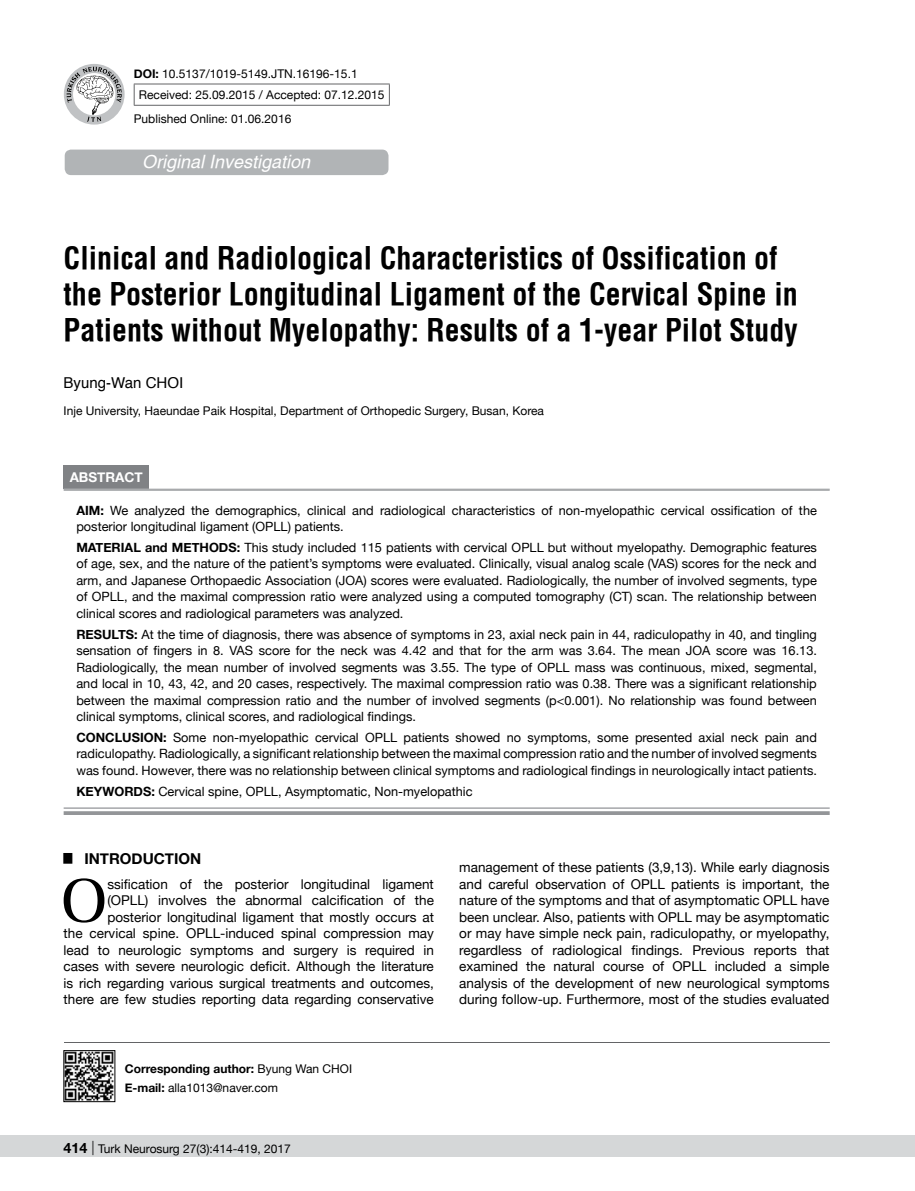
<style>
.page{position:relative;width:915px;height:1191px;background:#fff}
.page>*{position:absolute;margin:0;border:0;box-sizing:border-box;transform-origin:0 0}
.t1{font:61.2px "Utopia";color:#000}
.t2{font:700 30px/36px "Helvetica Condens";color:#000}
.t3{font:italic 500 18px "Helvetica";color:#fff}
.t4{font:15px "Helvetica";color:#000}
.t5{font:700 15px "Helvetica Neue";color:#000}
.t6{font:13.5px/16.5px "Helvetica Neue";color:#000;text-align:justify}
.t7{font:700 13.5px "Helvetica Neue";color:#fff}
.t8{font:12.75px/16.5px "Helvetica Neue";color:#000;text-align:justify}
.t9{font:700 12.75px "Helvetica Neue";color:#000}
.t10{font:12px/18.6px "Helvetica Neue";color:#000}
.s1{font-weight:700}
.s2{font-weight:700;font-size:14.25px}
.s3{font-weight:300;font-size:14.25px}
</style>
<div class="page">
<div style="left:0;top:1135px;width:914px;height:22px;background:#d5d7d8"></div>
<div style="left:65px;top:150px;width:323px;height:25px;background:#b1b4b6;border-radius:6px"></div>
<hr style="left:64px;top:1042px;width:765px;height:1px;background:#636466">
<hr style="left:134px;top:84px;width:255px;height:1px;background:#636466">
<svg style="left:134px;top:84px;width:1px;height:21px"></svg>
<svg style="left:389px;top:84px;width:1px;height:21px"></svg>
<hr style="left:134px;top:105px;width:255px;height:1px;background:#636466">
<div style="left:64px;top:64px;width:60px;height:61px;background:#c0c2c4;border-radius:50%"></div>
<svg style="left:67px;top:67px;width:55px;height:55px"></svg>
<img style="left:66px;top:1052px;width:47px;height:47px">
<div style="left:64px;top:1050px;width:51px;height:51px;border:1px solid #000"></div>
<div style="left:64px;top:465px;width:85px;height:24px;background:#808285"></div>
<svg style="left:64px;top:808px;width:765px;height:1px"></svg>
<hr style="left:64px;top:489px;width:765px;height:1px;background:#939598">
<hr style="left:64px;top:490px;width:765px;height:1px;background:#939598">
<hr style="left:64px;top:807px;width:765px;height:1px;background:#939598">
<svg style="left:64px;top:811px;width:765px;height:4px;background:#999b9e"></svg>
<p class="t10" style="left:139px;top:63px;width:247px;line-height:21.9px;text-indent:-5px"><span class="s1">DOI:</span> 10.5137/1019-5149.JTN.16196-15.1<br>Received: 25.09.2015 / Accepted: 07.12.2015</p>
<p class="t10" style="left:134px;top:110px;width:159px">Published Online: 01.06.2016</p>
<h3 class="t3" style="left:142px;top:151px;width:170px">Original Investigation</h3>
<h2 class="t2" style="left:64px;top:240px;width:735px">Clinical and Radiological Characteristics of Ossification of the Posterior Longitudinal Ligament of the Cervical Spine in<br>Patients without Myelopathy: Results of a 1-year Pilot Study</h2>
<p class="t4" style="left:64px;top:371px;width:121px">Byung-Wan CHOI</p>
<p class="t10" style="left:64px;top:402px;width:481px">Inje University, Haeundae Paik Hospital, Department of Orthopedic Surgery, Busan, Korea</p>
<p class="t7" style="left:70px;top:467px;width:75px">ABSTRACT</p>
<p class="t8" style="left:76px;top:502px;width:741px"><span class="s1">AIM:</span> We analyzed the demographics, clinical and radiological characteristics of non-myelopathic cervical ossification of the posterior longitudinal ligament (OPLL) patients.</p>
<p class="t9" style="left:76px;top:537px;width:10px">MATER</p>
<p class="t9" style="left:121px;top:537px;width:61px">IAL AND MET</p>
<p class="t9" style="left:199px;top:537px;width:20px">HODS</p>
<p class="t8" style="left:76px;top:540px;width:741px;text-indent:160px"><span class="s1">:</span> This study included 115 patients with cervical OPLL but without myelopathy. Demographic features of age, sex, and the nature of the patient’s symptoms were evaluated. Clinically, visual analog scale (VAS) scores for the neck and arm, and Japanese Orthopaedic Association (JOA) scores were evaluated. Radiologically, the number of involved segments, type of OPLL, and the maximal compression ratio were analyzed using a computed tomography (CT) scan. The relationship between clinical scores and radiological parameters was analyzed.</p>
<p class="t9" style="left:76px;top:624px;width:19px">RESU</p>
<p class="t8" style="left:76px;top:626px;width:741px;text-indent:35px"><span class="s1">LTS:</span> At the time of diagnosis, there was absence of symptoms in 23, axial neck pain in 44, radiculopathy in 40, and tingling sensation of fingers in 8. VAS score for the neck was 4.42 and that for the arm was 3.64. The mean JOA score was 16.13.<br>Radiologically, the mean number of involved segments was 3.55. The type of OPLL mass was continuous, mixed, segmental, and local in 10, 43, 42, and 20 cases, respectively. The maximal compression ratio was 0.38. There was a significant relationship between the maximal compression ratio and the number of involved segments (p&lt;0.001). No relationship was found between clinical symptoms, clinical scores, and radiological findings.</p>
<p class="t9" style="left:76px;top:727px;width:20px">CONC</p>
<p class="t8" style="left:76px;top:730px;width:741px;text-indent:38px"><span class="s1">LUSION :</span> Some non-myelopathic cervical OPLL patients showed no symptoms, some presented axial neck pain and radiculopathy. Radiologically, a significant relationship between the maximal compression ratio and the number of involved segments was found. However, there was no relationship between clinical symptoms and radiological findings in neurologically intact patients.</p>
<p class="t9" style="left:76px;top:781px;width:49px">KEYWORDS</p>
<p class="t8" style="left:151px;top:783px;width:322px"><span class="s1">:</span> Cervical spine, OPLL, Asymptomatic, Non-myelopathic</p>
<p class="t5" style="left:64px;top:846px;width:139px"><sup>█</sup> INTRODUCTION</p>
<h1 class="t1" style="left:61px;top:865px;width:48px">O</h1>
<p class="t6" style="left:64px;top:876px;width:371px;text-align:right">ssification of the posterior longitudinal ligament (OPLL) involves the abnormal calcification of the posterior longitudinal ligament that mostly occurs at<br>the cervical spine. OPLL-induced spinal compression may lead to neurologic symptoms and surgery is required in cases with severe neurologic deficit. Although the literature is rich regarding various surgical treatments and outcomes, there are few studies reporting data regarding conservative</p>
<p class="t10" style="left:125px;top:1060px;width:229px"><span class="s1">CORRESPONDING AUTHOR:</span> Byung Wan CHOI<br><span class="s1">E-MAIL:</span> alla1013@naver.com</p>
<p class="t10" style="left:64px;top:1140px;width:229px"><span class="s2">414</span> <span class="s3">|</span> Turk Neurosurg 27(3):414-419, 2017</p>
<p class="t6" style="left:459px;top:860px;width:371px">management of these patients (3,9,13). While early diagnosis and careful observation of OPLL patients is important, the nature of the symptoms and that of asymptomatic OPLL have been unclear. Also, patients with OPLL may be asymptomatic or may have simple neck pain, radiculopathy, or myelopathy, regardless of radiological findings. Previous reports that examined the natural course of OPLL included a simple analysis of the development of new neurological symptoms during follow-up. Furthermore, most of the studies evaluated</p>
</div>
